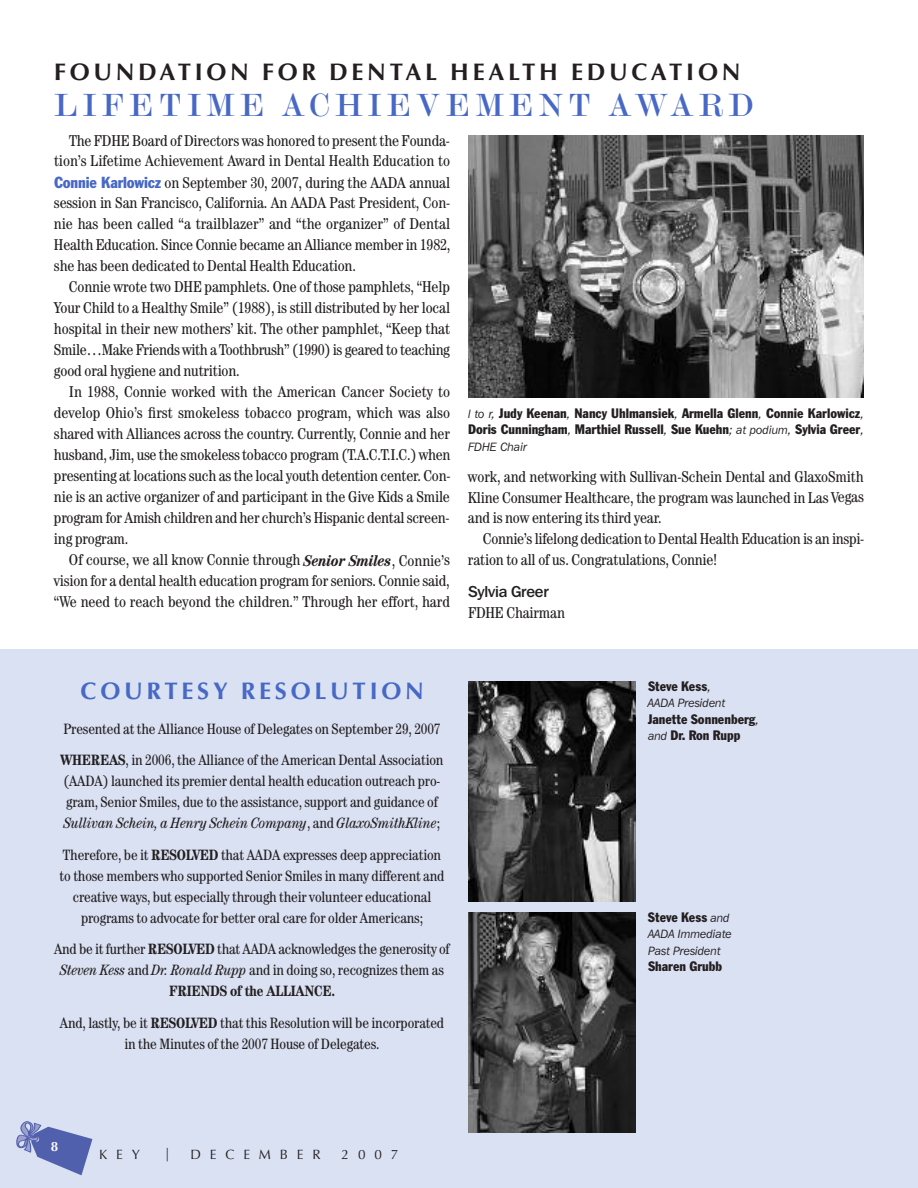
<style>
.page{position:relative;width:918px;height:1188px;background:#fff}
.page>*{position:absolute;margin:0;border:0;box-sizing:border-box;transform-origin:0 0}
.t1{font:33px "Modern 20 BT Roman B";letter-spacing:.14em;color:#4768c5}
.t2{font:700 24px "Optima";letter-spacing:.155em;color:#231f20}
.t3{font:700 24px "Optima";letter-spacing:.155em;color:#4768c5}
.t4{font:condensed 15.75px/21px "Century";letter-spacing:-.01em;color:#231f20;text-align:justify}
.t5{font:500 15.75px "Franklin Gothic IT Cby BT";letter-spacing:-.01em;color:#231f20}
.t6{font:condensed 15px/21px "Century";letter-spacing:-.01em;color:#231f20;text-align:center}
.t7{font:condensed 13.5px/16.5px "Franklin Gothic BT";color:#231f20}
.t8{font:13.5px "Optima";letter-spacing:.655em;color:#231f20}
.t9{font:700 13.5px "Optima";color:#fff}
.t10{font:italic 12px/16.5px "Franklin Gothic IT Cby BT";color:#231f20}
.s1{font-family:"Franklin Gothic BT";color:#4768c5}
.s2{font-weight:700;font-style:italic}
.s3{font-family:"Franklin Gothic IT Cby BT";font-style:italic;font-stretch:normal;font-size:12px}
.s4{font-weight:700}
.s5{font-style:italic}
</style>
<div class="page">
<div style="left:0;top:650px;width:918px;height:538px;background:#dae1f3"></div>
<svg style="left:16px;top:1121px;width:76px;height:54px"></svg>
<img style="left:468px;top:135px;width:396px;height:263px">
<img style="left:468px;top:681px;width:168px;height:221px">
<img style="left:468px;top:912px;width:168px;height:220px">
<h2 class="t2" style="left:54px;top:62px;width:688px">FOUNDATION FOR DENTAL HEALTH EDUCATION</h2>
<h1 class="t1" style="left:54px;top:93px;width:701px">LIFETIME ACHIEVEMENT AWARD</h1>
<p class="t4" style="left:54px;top:131px;width:398px;text-indent:15px">The FDHE Board of Directors was honored to present the Founda&shy;tion’s Lifetime Achievement Award in Dental Health Education to <span class="s1">Connie Karlowicz</span> on September 30, 2007, during the AADA annual session in San Francisco, California. An AADA Past President, Con&shy;nie has been called “a trailblazer” and “the organizer” of Dental Health Education. Since Connie became an Alliance member in 1982, she has been dedicated to Dental Health Education.</p>
<p class="t4" style="left:54px;top:278px;width:398px;text-indent:15px">Connie wrote two DHE pamphlets. One of those pamphlets, “Help Your Child to a Healthy Smile” (1988), is still distributed by her local hospital in their new mothers’ kit. The other pamphlet, “Keep that Smile…Make Friends with a Toothbrush” (1990) is geared to teaching good oral hygiene and nutrition.</p>
<p class="t4" style="left:54px;top:383px;width:398px;text-indent:15px">In 1988, Connie worked with the American Cancer Society to develop Ohio’s first smokeless tobacco program, which was also shared with Alliances across the country. Currently, Connie and her husband, Jim, use the smokeless tobacco program (T.A.C.T.I.C.) when presenting at locations such as the local youth detention center. Con&shy;nie is an active organizer of and participant in the Give Kids a Smile program for Amish children and her church’s Hispanic dental screen&shy;ing program.</p>
<p class="t4" style="left:54px;top:551px;width:398px;text-indent:15px">Of course, we all know Connie through <span class="s2">Senior Smiles</span>, Connie’s vision for a dental health education program for seniors. Connie said, “We need to reach beyond the children.” Through her effort, hard</p>
<p class="t7" style="left:468px;top:405px;width:398px"><span class="s3">l to r,</span> Judy Keenan<span class="s3">,</span> Nancy Uhlmansiek<span class="s3">,</span> Armella Glenn<span class="s3">,</span> Connie Karlowicz<span class="s3">,<br></span>Doris Cunningham<span class="s3">,</span> Marthiel Russell<span class="s3">,</span> Sue Kuehn<span class="s3">; at podium,</span> Sylvia Greer<span class="s3">,</span></p>
<p class="t10" style="left:468px;top:439px;width:60px">FDHE Chair</p>
<p class="t4" style="left:468px;top:467px;width:398px">work, and networking with Sullivan-Schein Dental and GlaxoSmith Kline Consumer Healthcare, the program was launched in Las Vegas and is now entering its third year.</p>
<p class="t4" style="left:468px;top:530px;width:398px;text-indent:15px">Connie’s lifelong dedication to Dental Health Education is an inspi&shy;ration to all of us. Congratulations, Connie!</p>
<p class="t5" style="left:468px;top:586px;width:82px">Sylvia Greer</p>
<p class="t4" style="left:468px;top:604px;width:98px">FDHE Chairman</p>
<h2 class="t3" style="left:81px;top:681px;width:345px">COURTESY RESOLUTION</h2>
<p class="t6" style="left:61px;top:714px;width:384px;line-height:31.5px;text-align:left">Presented at the Alliance House of Delegates on September 29, 2007<br><span class="s4">WHEREAS</span>, in 2006, the Alliance of the American Dental Association</p>
<p class="t6" style="left:63px;top:772px;width:379px;text-align:left">(AADA) launched its premier dental health education outreach pro&shy;gram, Senior Smiles, due to the assistance, support and guidance of<br><span class="s5">Sullivan Schein, a Henry Schein Company</span>, and <span class="s5">GlaxoSmithKline</span>;</p>
<p class="t6" style="left:60px;top:845px;width:386px">Therefore, be it <span class="s4">RESOLVED</span> that AADA expresses deep appreciation to those members who supported Senior Smiles in many different and creative ways, but especially through their volunteer educational programs to advocate for better oral care for older Americans;</p>
<p class="t6" style="left:54px;top:940px;width:397px">And be it further <span class="s4">RESOLVED</span> that AADA acknowledges the generosity of<br><span class="s5">Steven Kess</span> and <span class="s5">Dr. Ronald Rupp</span> and in doing so, recognizes them as<br><span class="s4">FRIENDS of the ALLIANCE.</span></p>
<p class="t6" style="left:60px;top:1013px;width:386px">And, lastly, be it <span class="s4">RESOLVED</span> that this Resolution will be incorporated in the Minutes of the 2007 House of Delegates.</p>
<p class="t7" style="left:648px;top:678px;width:64px">Steve Kess<span class="s3">,</span></p>
<p class="t10" style="left:648px;top:696px;width:79px">AADA President</p>
<p class="t7" style="left:648px;top:711px;width:113px">Janette Sonnenberg<span class="s3">, and</span> Dr. Ron Rupp</p>
<p class="t7" style="left:648px;top:909px;width:83px">Steve Kess <span class="s3">and</span></p>
<p class="t10" style="left:648px;top:927px;width:85px">AADA Immediate<br>Past President</p>
<p class="t7" style="left:648px;top:959px;width:76px">Sharen Grubb</p>
<p class="t9" style="left:51px;top:1141px;width:9px">8</p>
<p class="t8" style="left:99px;top:1149px;width:42px">KEY</p>
<p class="t8" style="left:165px;top:1148px;width:6px">|</p>
<p class="t8" style="left:191px;top:1149px;width:132px">DECEMBER</p>
<p class="t8" style="left:342px;top:1149px;width:58px">2007</p>
</div>
